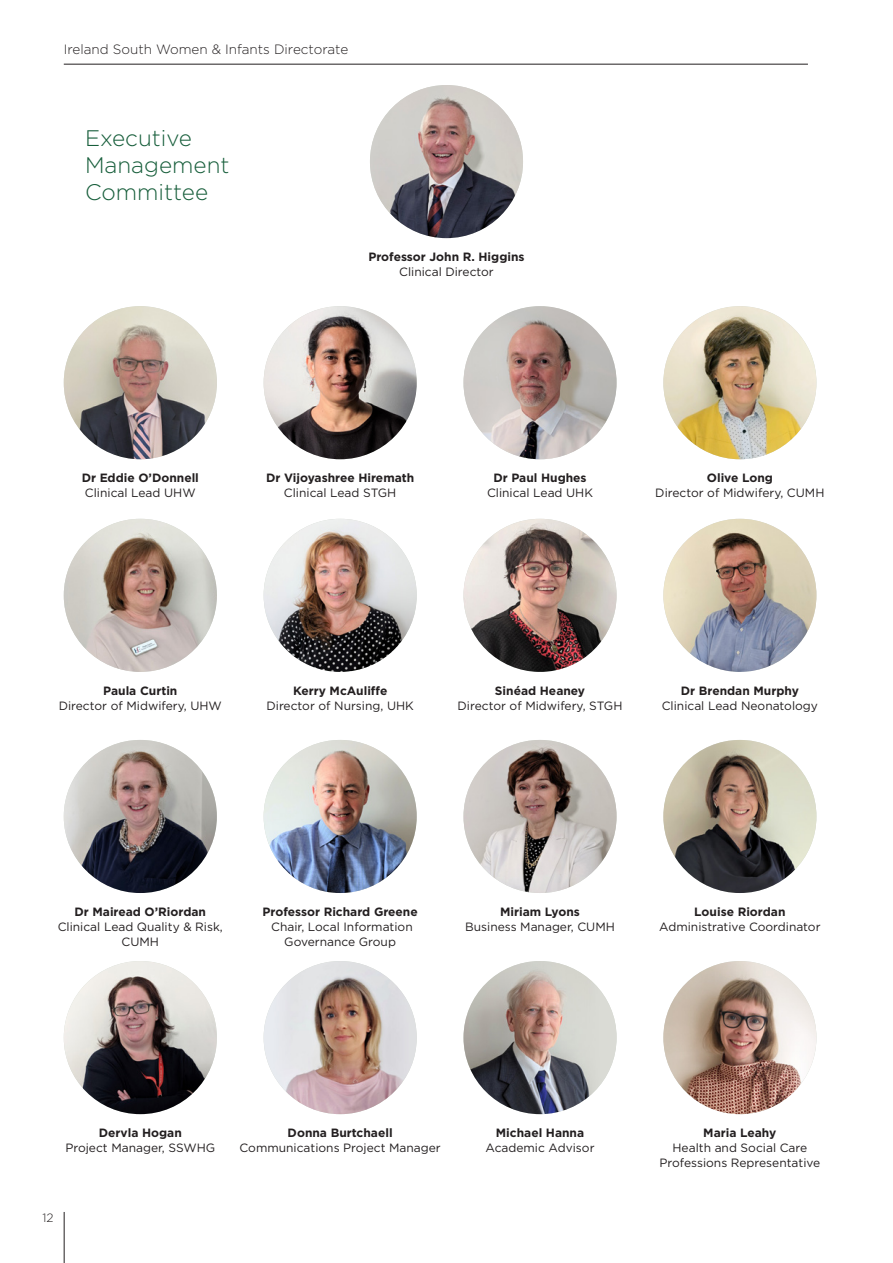
<style>
.page{position:relative;width:893px;height:1263px;background:#fff}
.page>*{position:absolute;margin:0;border:0;box-sizing:border-box;transform-origin:0 0}
.t1{font:300 22.5px/27px "Gotham";color:#175e3b}
.t2{font:300 13.5px "Gotham";color:#231f20}
.t3{font:12px/15px "Gotham";color:#231f20;text-align:center}
.t4{font:700 12px "Gotham";color:#231f20}
.t5{font:300 12px "Gotham";color:#231f20}
</style>
<div class="page">
<hr style="left:64px;top:64px;width:744px;height:1px;background:#231f20">
<hr style="left:64px;top:1212px;width:1px;height:51px;background:#231f20">
<img style="left:370px;top:85px;width:153px;height:153px;border-radius:77px">
<img style="left:64px;top:306px;width:153px;height:153px;border-radius:77px">
<img style="left:64px;top:519px;width:153px;height:153px;border-radius:77px">
<img style="left:663px;top:519px;width:153px;height:153px;border-radius:77px">
<img style="left:663px;top:740px;width:153px;height:153px;border-radius:77px">
<img style="left:264px;top:306px;width:153px;height:153px;border-radius:77px">
<img style="left:264px;top:519px;width:153px;height:153px;border-radius:77px">
<img style="left:64px;top:740px;width:153px;height:153px;border-radius:77px">
<img style="left:64px;top:961px;width:153px;height:153px;border-radius:77px">
<img style="left:463px;top:306px;width:154px;height:153px;border-radius:77px">
<img style="left:463px;top:519px;width:154px;height:153px;border-radius:77px">
<img style="left:264px;top:740px;width:153px;height:153px;border-radius:77px">
<img style="left:264px;top:961px;width:153px;height:153px;border-radius:77px">
<img style="left:663px;top:306px;width:153px;height:153px;border-radius:77px">
<img style="left:463px;top:740px;width:154px;height:153px;border-radius:77px">
<img style="left:463px;top:961px;width:154px;height:153px;border-radius:77px">
<img style="left:663px;top:961px;width:153px;height:153px;border-radius:77px">
<p class="t2" style="left:64px;top:42px;width:286px">Ireland South Women &amp; Infants Directorate</p>
<h1 class="t1" style="left:85px;top:125px;width:146px">Executive<br>Management<br>Committee</h1>
<p class="t4" style="left:368px;top:250px;width:158px">Professor John R. Higgins</p>
<p class="t3" style="left:399px;top:264px;width:96px">Clinical Director</p>
<p class="t4" style="left:82px;top:471px;width:119px">Dr Eddie O’Donnell</p>
<p class="t3" style="left:85px;top:485px;width:112px">Clinical Lead UHW</p>
<p class="t4" style="left:266px;top:471px;width:150px">Dr Vijoyashree Hiremath</p>
<p class="t3" style="left:284px;top:485px;width:114px">Clinical Lead STGH</p>
<p class="t4" style="left:493px;top:471px;width:95px">Dr Paul Hughes</p>
<p class="t3" style="left:487px;top:485px;width:108px">Clinical Lead UHK</p>
<p class="t4" style="left:707px;top:471px;width:68px">Olive Long</p>
<p class="t3" style="left:655px;top:485px;width:171px">Director of Midwifery, CUMH</p>
<p class="t4" style="left:103px;top:683px;width:76px">Paula Curtin</p>
<p class="t3" style="left:59px;top:698px;width:165px">Director of Midwifery, UHW</p>
<p class="t4" style="left:293px;top:683px;width:96px">Kerry McAuliffe</p>
<p class="t3" style="left:266px;top:698px;width:149px">Director of Nursing, UHK</p>
<p class="t4" style="left:495px;top:683px;width:92px">Sinéad Heaney</p>
<p class="t3" style="left:458px;top:698px;width:166px">Director of Midwifery, STGH</p>
<p class="t4" style="left:681px;top:683px;width:120px">Dr Brendan Murphy</p>
<p class="t3" style="left:662px;top:698px;width:158px">Clinical Lead Neonatology</p>
<p class="t4" style="left:75px;top:904px;width:133px">Dr Mairead O’Riordan</p>
<p class="t3" style="left:58px;top:919px;width:167px">Clinical Lead Quality &amp; Risk,<br>CUMH</p>
<p class="t4" style="left:263px;top:904px;width:157px">Professor Richard Greene</p>
<p class="t3" style="left:271px;top:919px;width:143px">Chair, Local Information<br>Governance Group</p>
<p class="t4" style="left:500px;top:904px;width:81px">Miriam Lyons</p>
<p class="t3" style="left:465px;top:919px;width:151px">Business Manager, CUMH</p>
<p class="t4" style="left:694px;top:904px;width:93px">Louise Riordan</p>
<p class="t3" style="left:659px;top:919px;width:163px">Administrative Coordinator</p>
<p class="t4" style="left:99px;top:1126px;width:85px">Dervla Hogan</p>
<p class="t3" style="left:65px;top:1140px;width:151px">Project Manager, SSWHG</p>
<p class="t5" style="left:43px;top:1211px;width:13px">12</p>
<p class="t4" style="left:288px;top:1126px;width:106px">Donna Burtchaell</p>
<p class="t3" style="left:240px;top:1140px;width:203px">Communications Project Manager</p>
<p class="t4" style="left:496px;top:1126px;width:90px">Michael Hanna</p>
<p class="t3" style="left:485px;top:1140px;width:111px">Academic Advisor</p>
<p class="t4" style="left:703px;top:1126px;width:75px">Maria Leahy</p>
<p class="t3" style="left:659px;top:1140px;width:162px">Health and Social Care<br>Professions Representative</p>
</div>
